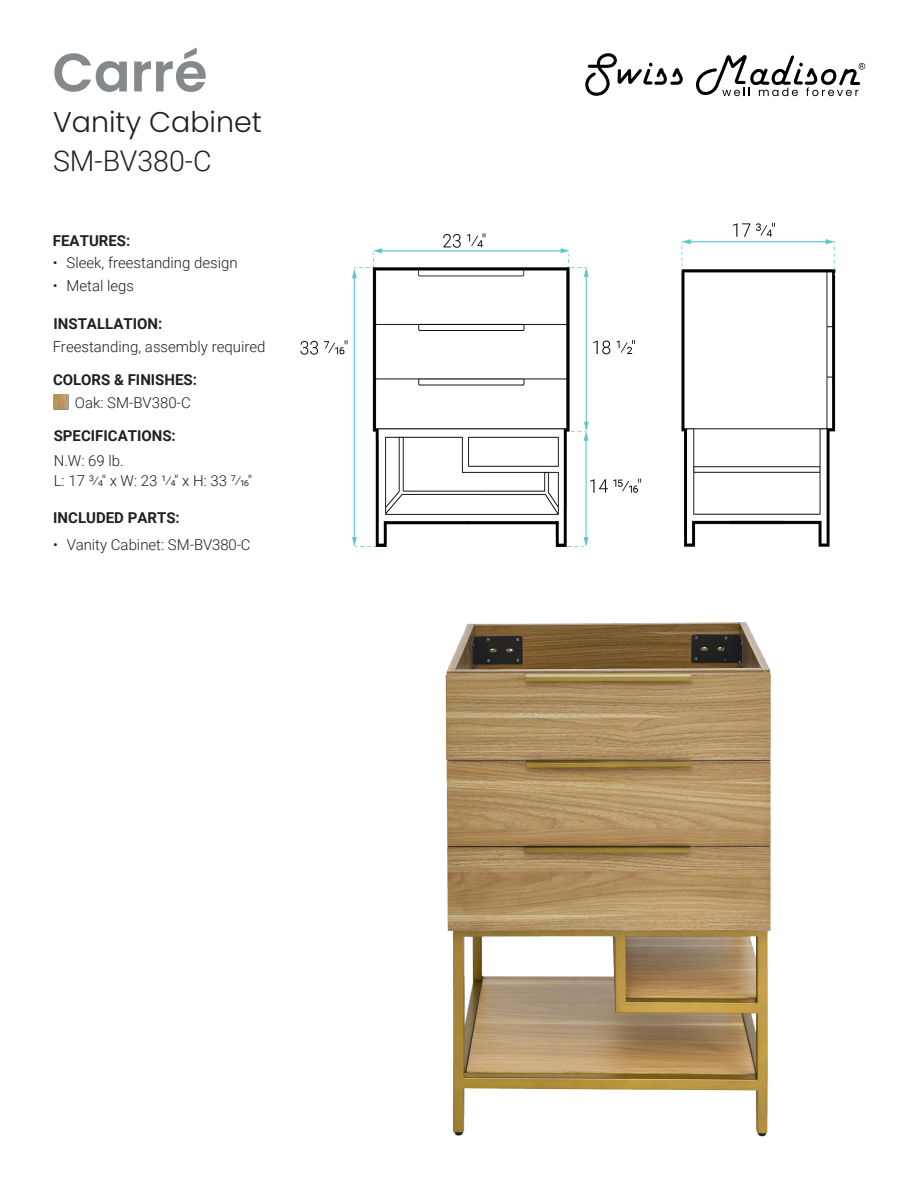
<style>
.page{position:relative;width:918px;height:1188px;background:#fff}
.page>*{position:absolute;margin:0;border:0;box-sizing:border-box;transform-origin:0 0}
.t1{font:600 54px "Poppins";color:#85898c}
.t2{font:300 28.5px "Poppins";color:#231f20}
.t3{font:300 28.5px "Roboto";color:#231f20}
.t4{font:300 15px/19.5px "Roboto";color:#231f20}
.t5{font:700 15px "Roboto";color:#231f20}
</style>
<div class="page">
<img style="left:300px;top:222px;width:536px;height:325px">
<svg style="left:585px;top:53px;width:98px;height:43px"></svg>
<svg style="left:696px;top:55px;width:169px;height:41px"></svg>
<img style="left:54px;top:395px;width:14px;height:14px">
<img style="left:445px;top:622px;width:326px;height:515px">
<h1 class="t1" style="left:52px;top:41px;width:157px">Carré</h1>
<h2 class="t2" style="left:53px;top:105px;width:210px">Vanity Cabinet</h2>
<h2 class="t3" style="left:53px;top:141px;width:160px">SM-BV380-C</h2>
<p class="t5" style="left:53px;top:230px;width:79px">FEATURES:</p>
<p class="t4" style="left:53px;top:253px;width:186px">• Sleek, freestanding design</p>
<p class="t4" style="left:53px;top:275px;width:83px">• Metal legs</p>
<p class="t5" style="left:54px;top:313px;width:110px">INSTALLATION:</p>
<p class="t4" style="left:53px;top:336px;width:214px">Freestanding, assembly required</p>
<p class="t5" style="left:53px;top:370px;width:146px">COLORS &amp; FINISHES:</p>
<p class="t4" style="left:75px;top:392px;width:117px">Oak: SM-BV380-C</p>
<p class="t5" style="left:54px;top:425px;width:124px">SPECIFICATIONS:</p>
<p class="t4" style="left:54px;top:451px;width:200px">N.W: 69 lb.<br>L: 17 ³⁄4" x W: 23 ¹⁄4" x H: 33 7⁄16"</p>
<p class="t5" style="left:53px;top:507px;width:128px">INCLUDED PARTS:</p>
<p class="t4" style="left:53px;top:534px;width:199px">• Vanity Cabinet: SM-BV380-C</p>
</div>
